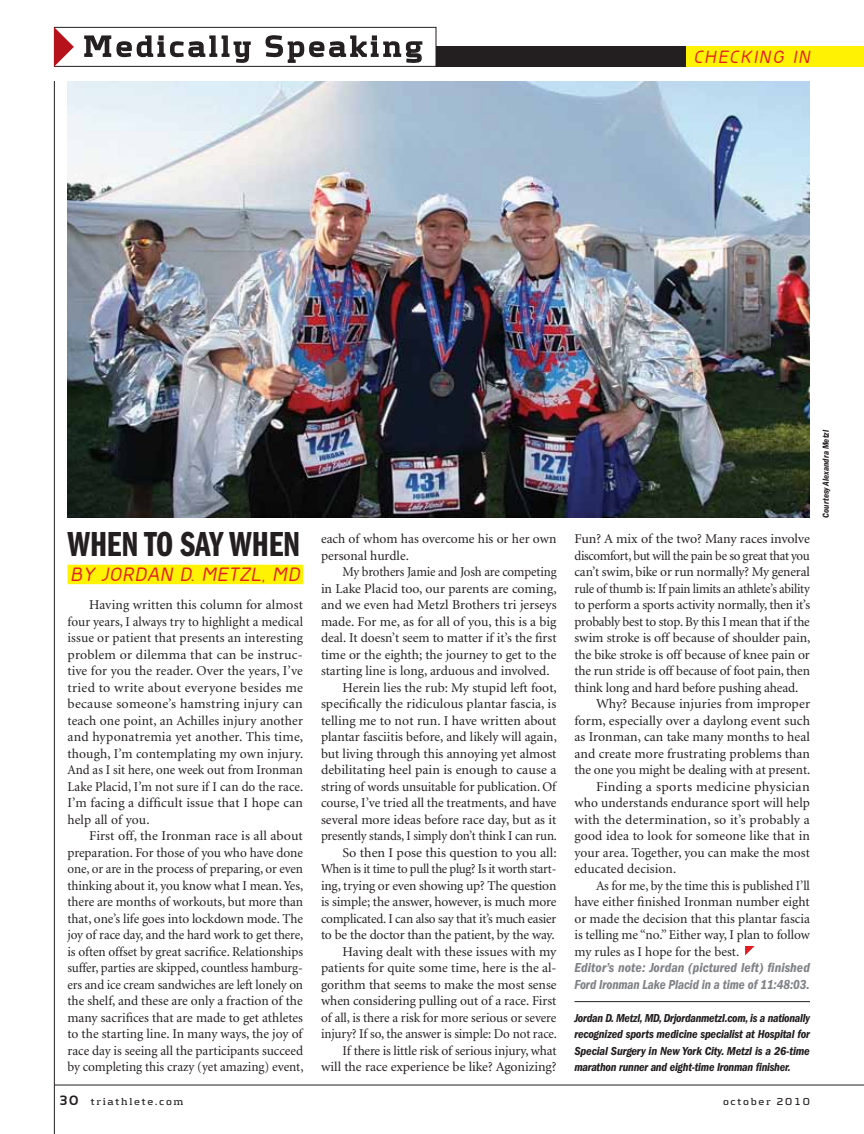
<style>
.page{position:relative;width:864px;height:1134px;background:#fff}
.page>*{position:absolute;margin:0;border:0;box-sizing:border-box;transform-origin:0 0}
.t1{font:36px "ITC Franklin Gothic Std Dm Cp";letter-spacing:-.005em;color:#231f20}
.t2{font:700 30px "Kontrapunkt";letter-spacing:.11em;color:#231f20}
.t3{font:italic 700 18px "Greyscale Basic";letter-spacing:.075em;color:#e31b23}
.t4{font:italic 700 16.5px "Greyscale Basic";letter-spacing:.135em;color:#e31b23}
.t5{font:13.5px/16.5px "Minion";color:#231f20;text-align:justify}
.t6{font:13.5px "Minion";color:#231f20;scale:.96 1}
.t7{font:13.5px "Minion";letter-spacing:-.02em;color:#231f20;scale:.95 1}
.t8{font:13.5px/16.5px "ITC Franklin Gothic Std Dm Cd It";letter-spacing:.005em;color:#808285}
.t9{font:13.5px "Minion";letter-spacing:-.02em;color:#231f20;scale:.96 1}
.t10{font:13.5px "Minion";color:#231f20;scale:1.04 1}
.t11{font:13.5px "Minion";letter-spacing:.02em;color:#231f20;scale:1.05 1}
.t12{font:12px/16.5px "ITC Franklin Gothic Std Dm Cd It";letter-spacing:-.02em;color:#231f20;text-align:justify}
.t13{font:700 10.5px "Kontrapunkt";letter-spacing:.16em;color:#231f20}
.t14{font:9px "ITC Franklin Gothic Std Dm Cd It";color:#231f20}
.s1{font-family:"Sansation";font-size:13.5px}
</style>
<div class="page">
<hr style="left:54px;top:81px;width:1px;height:1053px;background:#231f20">
<hr style="left:54px;top:1085px;width:810px;height:1px;background:#231f20">
<div style="left:68px;top:565px;width:235px;height:19px;background:#fff203"></div>
<hr style="left:574px;top:1001px;width:236px;height:1px;background:#231f20">
<svg style="left:745px;top:946px;width:10px;height:9px"></svg>
<svg style="left:54px;top:27px;width:20px;height:40px"></svg>
<svg style="left:83px;top:27px;width:169px;height:40px"></svg>
<svg style="left:265px;top:27px;width:158px;height:40px"></svg>
<div style="left:436px;top:47px;width:250px;height:20px;background:#231f20"></div>
<div style="left:686px;top:47px;width:178px;height:20px;background:#fff203"></div>
<img style="left:68px;top:81px;width:742px;height:437px">
<h2 class="t2" style="left:83px;top:29px;width:340px">Medically Speaking</h2>
<p class="t4" style="left:694px;top:47px;width:118px">CHECKING IN</p>
<h1 class="t1" style="left:68px;top:524px;width:234px">WHEN TO SAY WHEN</h1>
<h3 class="t3" style="left:70px;top:564px;width:230px">BY JORDAN D. METZL, MD</h3>
<p class="t5" style="left:68px;top:597px;width:237px;text-indent:22px">Having written this column for almost four years, I always try to highlight a medical issue or patient that presents an interesting problem or dilemma that can be instruc&shy;tive for you the reader. Over the years, I’ve tried to write about everyone besides me because someone’s hamstring injury can teach one point, an Achilles injury another and hyponatremia yet another. This time, though, I’m contemplating my own injury.<br>And as I sit here, one week out from Ironman Lake Placid, I’m not sure if I can do the race.<br>I’m facing a difficult issue that I hope can help all of you.</p>
<p class="t5" style="left:68px;top:828px;width:238px;text-indent:22px">First off, the Ironman race is all about preparation. For those of you who have done one, or are in the process of preparing, or even thinking about it, you know what I mean. Yes, there are months of workouts, but more than that, one’s life goes into lockdown mode. The joy of race day, and the hard work to get there, is often offset by great sacrifice. Relationships suffer, parties are skipped, countless hamburg&shy;ers and ice cream sandwiches are left lonely on the shelf, and these are only a fraction of the many sacrifices that are made to get athletes to the starting line. In many ways, the joy of race day is seeing all the participants succeed by completing this crazy (yet amazing) event,</p>
<p class="t5" style="left:321px;top:531px;width:237px">each of whom has overcome his or her own personal hurdle.</p>
<p class="t6" style="left:343px;top:565px;width:224px">My brothers Jamie and Josh are competing</p>
<p class="t5" style="left:321px;top:580px;width:237px">in Lake Placid too, our parents are coming,</p>
<p class="t5" style="left:321px;top:597px;width:237px">and we even had Metzl Brothers tri jerseys</p>
<p class="t5" style="left:321px;top:613px;width:237px">made. For me, as for all of you, this is a big</p>
<p class="t5" style="left:321px;top:630px;width:237px">deal. It doesn’t seem to matter if it’s the first</p>
<p class="t5" style="left:321px;top:646px;width:237px">time or the eighth; the journey to get to the</p>
<p class="t5" style="left:321px;top:663px;width:230px">starting line is long, arduous and involved.</p>
<p class="t5" style="left:343px;top:679px;width:216px">Herein lies the rub: My stupid left foot,</p>
<p class="t5" style="left:321px;top:696px;width:237px">specifically the ridiculous plantar fascia, is</p>
<p class="t5" style="left:321px;top:712px;width:237px">telling me to not run. I have written about</p>
<p class="t5" style="left:321px;top:729px;width:237px">plantar fasciitis before, and likely will again,</p>
<p class="t5" style="left:321px;top:745px;width:237px">but living through this annoying yet almost</p>
<p class="t5" style="left:321px;top:762px;width:237px">debilitating heel pain is enough to cause a</p>
<p class="t5" style="left:321px;top:778px;width:237px">string of words unsuitable for publication. Of</p>
<p class="t5" style="left:321px;top:795px;width:237px">course, I’ve tried all the treatments, and have</p>
<p class="t5" style="left:321px;top:811px;width:237px">several more ideas before race day, but as it</p>
<p class="t6" style="left:321px;top:829px;width:247px">presently stands, I simply don’t think I can run.</p>
<p class="t10" style="left:343px;top:846px;width:207px">So then I pose this question to you all:</p>
<p class="t7" style="left:321px;top:862px;width:249px">When is it time to pull the plug? Is it worth start-</p>
<p class="t5" style="left:321px;top:877px;width:237px">ing, trying or even showing up? The question</p>
<p class="t5" style="left:321px;top:894px;width:237px">is simple; the answer, however, is much more</p>
<p class="t5" style="left:321px;top:910px;width:237px">complicated. I can also say that it’s much easier</p>
<p class="t5" style="left:321px;top:927px;width:235px">to be the doctor than the patient, by the way.</p>
<p class="t5" style="left:343px;top:943px;width:215px">Having dealt with these issues with my</p>
<p class="t5" style="left:321px;top:960px;width:237px">patients for quite some time, here is the al-</p>
<p class="t5" style="left:321px;top:976px;width:237px">gorithm that seems to make the most sense</p>
<p class="t5" style="left:321px;top:993px;width:237px">when considering pulling out of a race. First</p>
<p class="t5" style="left:321px;top:1009px;width:237px">of all, is there a risk for more serious or severe</p>
<p class="t6" style="left:321px;top:1027px;width:247px">injury? If so, the answer is simple: Do not race.</p>
<p class="t5" style="left:343px;top:1042px;width:216px">If there is little risk of serious injury, what</p>
<p class="t5" style="left:321px;top:1059px;width:237px">will the race experience be like? Agonizing?</p>
<p class="t5" style="left:574px;top:531px;width:237px">Fun? A mix of the two? Many races involve</p>
<p class="t7" style="left:574px;top:549px;width:249px">discomfort, but will the pain be so great that you</p>
<p class="t5" style="left:574px;top:564px;width:237px">can’t swim, bike or run normally? My general</p>
<p class="t9" style="left:574px;top:582px;width:247px">rule of thumb is: If pain limits an athlete’s ability</p>
<p class="t5" style="left:574px;top:597px;width:237px">to perform a sports activity normally, then it’s</p>
<p class="t5" style="left:574px;top:613px;width:237px">probably best to stop. By this I mean that if the</p>
<p class="t5" style="left:574px;top:630px;width:237px">swim stroke is off because of shoulder pain,</p>
<p class="t5" style="left:574px;top:646px;width:237px">the bike stroke is off because of knee pain or</p>
<p class="t5" style="left:574px;top:663px;width:237px">the run stride is off because of foot pain, then</p>
<p class="t5" style="left:574px;top:679px;width:225px">think long and hard before pushing ahead.</p>
<p class="t5" style="left:596px;top:696px;width:216px">Why? Because injuries from improper</p>
<p class="t5" style="left:574px;top:712px;width:237px">form, especially over a daylong event such</p>
<p class="t5" style="left:574px;top:729px;width:237px">as Ironman, can take many months to heal</p>
<p class="t5" style="left:574px;top:745px;width:237px">and create more frustrating problems than</p>
<p class="t5" style="left:574px;top:762px;width:237px">the one you might be dealing with at present.</p>
<p class="t11" style="left:596px;top:780px;width:205px">Finding a sports medicine physician</p>
<p class="t5" style="left:574px;top:795px;width:237px">who understands endurance sport will help</p>
<p class="t5" style="left:574px;top:811px;width:237px">with the determination, so it’s probably a</p>
<p class="t5" style="left:574px;top:828px;width:237px">good idea to look for someone like that in</p>
<p class="t5" style="left:574px;top:844px;width:237px">your area. Together, you can make the most</p>
<p class="t5" style="left:574px;top:861px;width:103px">educated decision.</p>
<p class="t5" style="left:596px;top:877px;width:215px">As for me, by the time this is published I’ll</p>
<p class="t5" style="left:574px;top:894px;width:237px">have either finished Ironman number eight</p>
<p class="t5" style="left:574px;top:910px;width:237px">or made the decision that this plantar fascia</p>
<p class="t5" style="left:574px;top:927px;width:237px">is telling me “no.” Either way, I plan to follow</p>
<p class="t5" style="left:574px;top:943px;width:166px">my rules as I hope for the best.</p>
<p class="t8" style="left:574px;top:959px;width:237px">Editor’s note: Jordan (pictured left) finished<br>Ford Ironman Lake Placid in a time of 11:48:03.</p>
<p class="t12" style="left:574px;top:1009px;width:237px">Jordan D. Metzl, MD, Drjordanmetzl.com, is a nationally recognized sports medicine specialist at Hospital for Special Surgery in New York City. Metzl is a 26-time marathon runner and eight-time Ironman finisher.</p>
<p class="t13" style="left:60px;top:1096px;width:125px"><span class="s1">30</span> triathlete.com</p>
<p class="t13" style="left:723px;top:1096px;width:88px">october 2010</p>
<p class="t14" style="left:821px;top:518px;width:89px;rotate:-90deg">Courtesy Alexandra Metzl</p>
</div>
